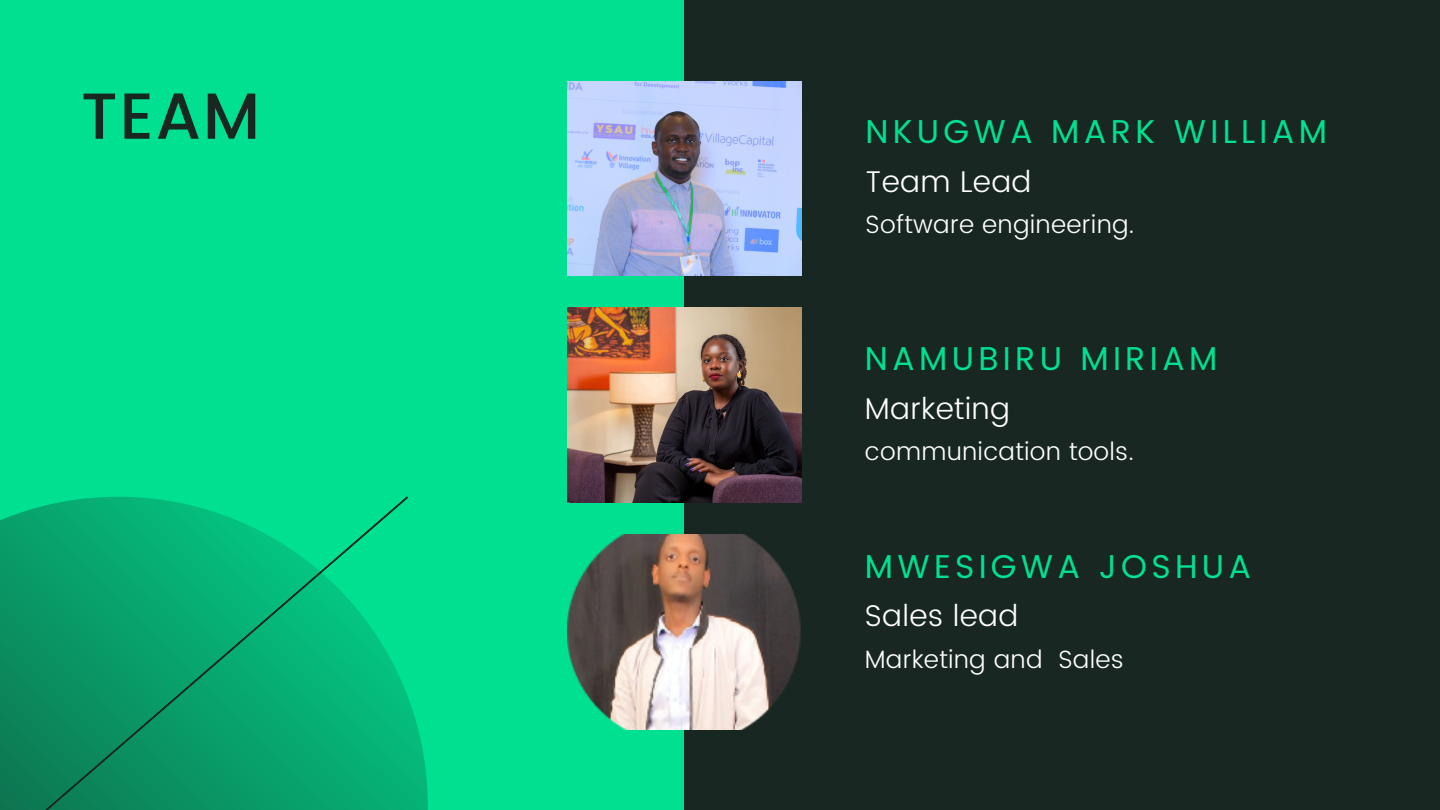
<style>
.page{position:relative;width:1440px;height:810px;background:#182722}
.page>*{position:absolute;margin:0;border:0;box-sizing:border-box;transform-origin:0 0}
.t1{font:500 65px "Poppins";color:#182722}
.t2{font:33px "Poppins";letter-spacing:.13em;color:#00e091}
.t3{font:300 30px "Poppins";letter-spacing:.01em;color:#fff}
.t4{font:300 25px "Poppins";letter-spacing:.01em;color:#fff}
</style>
<div class="page">
<div style="left:0;top:0;width:684px;height:810px;background:#00e091"></div>
<img style="left:567px;top:81px;width:234px;height:194px">
<img style="left:567px;top:308px;width:234px;height:194px">
<img style="left:567px;top:535px;width:234px;height:194px">
<svg style="left:408px;top:698px;width:20px;height:112px;fill:#05ba7a"></svg>
<svg style="left:0;top:496px;width:408px;height:314px"></svg>
<p class="t1" style="left:81px;top:78px;width:181px">TEAM</p>
<p class="t2" style="left:866px;top:112px;width:463px">NKUGWA MARK WILLIAM</p>
<p class="t3" style="left:866px;top:164px;width:167px">Team Lead</p>
<p class="t4" style="left:866px;top:210px;width:270px">Software engineering.</p>
<p class="t2" style="left:865px;top:339px;width:354px">NAMUBIRU MIRIAM</p>
<p class="t3" style="left:865px;top:391px;width:147px">Marketing</p>
<p class="t4" style="left:865px;top:437px;width:271px">communication tools.</p>
<p class="t2" style="left:865px;top:547px;width:388px">MWESIGWA JOSHUA</p>
<p class="t3" style="left:865px;top:598px;width:155px">Sales lead</p>
<p class="t4" style="left:865px;top:644px;width:260px">Marketing and Sales</p>
</div>
